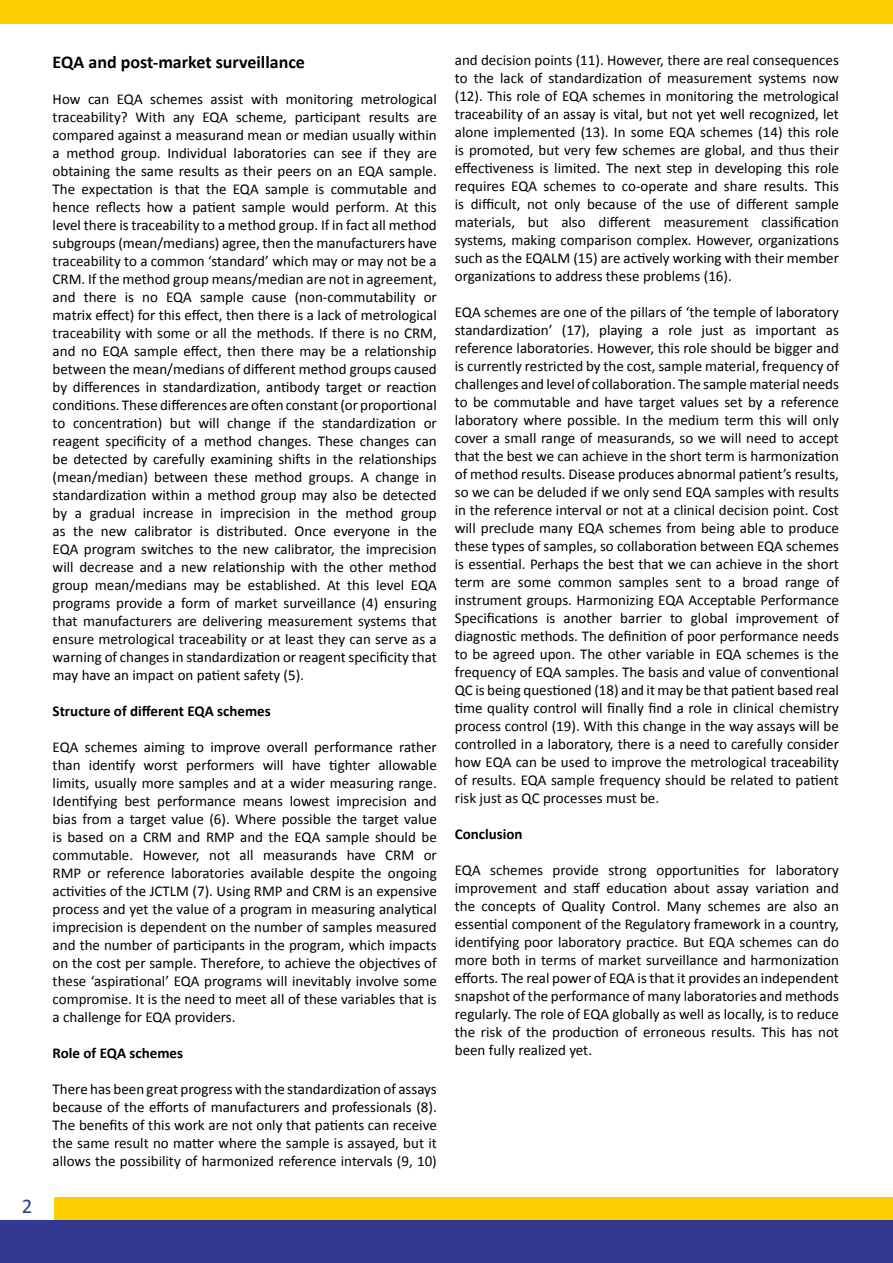
<style>
.page{position:relative;width:893px;height:1263px;background:#fff}
.page>*{position:absolute;margin:0;border:0;box-sizing:border-box;transform-origin:0 0}
.t1{font:21px "Calibri";color:#323991}
.t2{font:700 18px "Calibri";color:#000}
.t3{font:15px/18px "Calibri";color:#000;text-align:justify}
.t4{font:700 15px "Calibri";color:#000}
</style>
<div class="page">
<div style="left:54px;top:1197px;width:839px;height:24px;background:#ffce00"></div>
<div style="left:0;top:1220px;width:893px;height:43px;background:#323991"></div>
<div style="left:0;top:0;width:893px;height:24px;background:#ffce00"></div>
<h1 class="t1" style="left:22px;top:1192px;width:12px">2</h1>
<p class="t2" style="left:53px;top:50px;width:254px">EQA and post-market surveillance</p>
<p class="t3" style="left:53px;top:90px;width:386px">How can EQA schemes assist with monitoring metrological traceability? With any EQA scheme, participant results are compared against a measurand mean or median usually within a method group. Individual laboratories can see if they are obtaining the same results as their peers on an EQA sample.<br>The expectation is that the EQA sample is commutable and hence reflects how a patient sample would perform. At this level there is traceability to a method group. If in fact all method subgroups (mean/medians) agree, then the manufacturers have traceability to a common ‘standard’ which may or may not be a CRM. If the method group means/median are not in agreement, and there is no EQA sample cause (non‑commutability or matrix effect) for this effect, then there is a lack of metrological traceability with some or all the methods. If there is no CRM, and no EQA sample effect, then there may be a relationship between the mean/medians of different method groups caused by differences in standardization, antibody target or reaction conditions. These differences are often constant (or proportional to concentration) but will change if the standardization or reagent specificity of a method changes. These changes can be detected by carefully examining shifts in the relationships (mean/median) between these method groups. A change in standardization within a method group may also be detected by a gradual increase in imprecision in the method group as the new calibrator is distributed. Once everyone in the EQA program switches to the new calibrator, the imprecision will decrease and a new relationship with the other method group mean/medians may be established. At this level EQA programs provide a form of market surveillance (4) ensuring that manufacturers are delivering measurement systems that ensure metrological traceability or at least they can serve as a warning of changes in standardization or reagent specificity that may have an impact on patient safety (5).</p>
<p class="t4" style="left:53px;top:701px;width:220px">Structure of different EQA schemes</p>
<p class="t3" style="left:53px;top:738px;width:386px">EQA schemes aiming to improve overall performance rather than identify worst performers will have tighter allowable limits, usually more samples and at a wider measuring range.<br>Identifying best performance means lowest imprecision and bias from a target value (6). Where possible the target value is based on a CRM and RMP and the EQA sample should be commutable. However, not all measurands have CRM or RMP or reference laboratories available despite the ongoing activities of the JCTLM (7). Using RMP and CRM is an expensive process and yet the value of a program in measuring analytical imprecision is dependent on the number of samples measured and the number of participants in the program, which impacts on the cost per sample. Therefore, to achieve the objectives of these ‘aspirational’ EQA programs will inevitably involve some compromise. It is the need to meet all of these variables that is a challenge for EQA providers.</p>
<p class="t4" style="left:53px;top:1043px;width:132px">Role of EQA schemes</p>
<p class="t3" style="left:53px;top:1080px;width:386px">There has been great progress with the standardization of assays because of the efforts of manufacturers and professionals (8).<br>The benefits of this work are not only that patients can receive the same result no matter where the sample is assayed, but it allows the possibility of harmonized reference intervals (9, 10)</p>
<p class="t3" style="left:455px;top:51px;width:386px">and decision points (11). However, there are real consequences to the lack of standardization of measurement systems now (12). This role of EQA schemes in monitoring the metrological traceability of an assay is vital, but not yet well recognized, let alone implemented (13). In some EQA schemes (14) this role is promoted, but very few schemes are global, and thus their effectiveness is limited. The next step in developing this role requires EQA schemes to co‑operate and share results. This is difficult, not only because of the use of different sample materials, but also different measurement classification systems, making comparison complex. However, organizations such as the EQALM (15) are actively working with their member organizations to address these problems (16).</p>
<p class="t3" style="left:455px;top:303px;width:386px">EQA schemes are one of the pillars of ‘the temple of laboratory standardization’ (17), playing a role just as important as reference laboratories. However, this role should be bigger and is currently restricted by the cost, sample material, frequency of challenges and level of collaboration. The sample material needs to be commutable and have target values set by a reference laboratory where possible. In the medium term this will only cover a small range of measurands, so we will need to accept that the best we can achieve in the short term is harmonization of method results. Disease produces abnormal patient’s results, so we can be deluded if we only send EQA samples with results in the reference interval or not at a clinical decision point. Cost will preclude many EQA schemes from being able to produce these types of samples, so collaboration between EQA schemes is essential. Perhaps the best that we can achieve in the short term are some common samples sent to a broad range of instrument groups. Harmonizing EQA Acceptable Performance Specifications is another barrier to global improvement of diagnostic methods. The definition of poor performance needs to be agreed upon. The other variable in EQA schemes is the frequency of EQA samples. The basis and value of conventional QC is being questioned (18) and it may be that patient based real time quality control will finally find a role in clinical chemistry process control (19). With this change in the way assays will be controlled in a laboratory, there is a need to carefully consider how EQA can be used to improve the metrological traceability of results. EQA sample frequency should be related to patient risk just as QC processes must be.</p>
<p class="t4" style="left:455px;top:825px;width:69px">Conclusion</p>
<p class="t3" style="left:455px;top:861px;width:386px">EQA schemes provide strong opportunities for laboratory improvement and staff education about assay variation and the concepts of Quality Control. Many schemes are also an essential component of the Regulatory framework in a country, identifying poor laboratory practice. But EQA schemes can do more both in terms of market surveillance and harmonization efforts. The real power of EQA is that it provides an independent snapshot of the performance of many laboratories and methods regularly. The role of EQA globally as well as locally, is to reduce the risk of the production of erroneous results. This has not been fully realized yet.</p>
</div>
